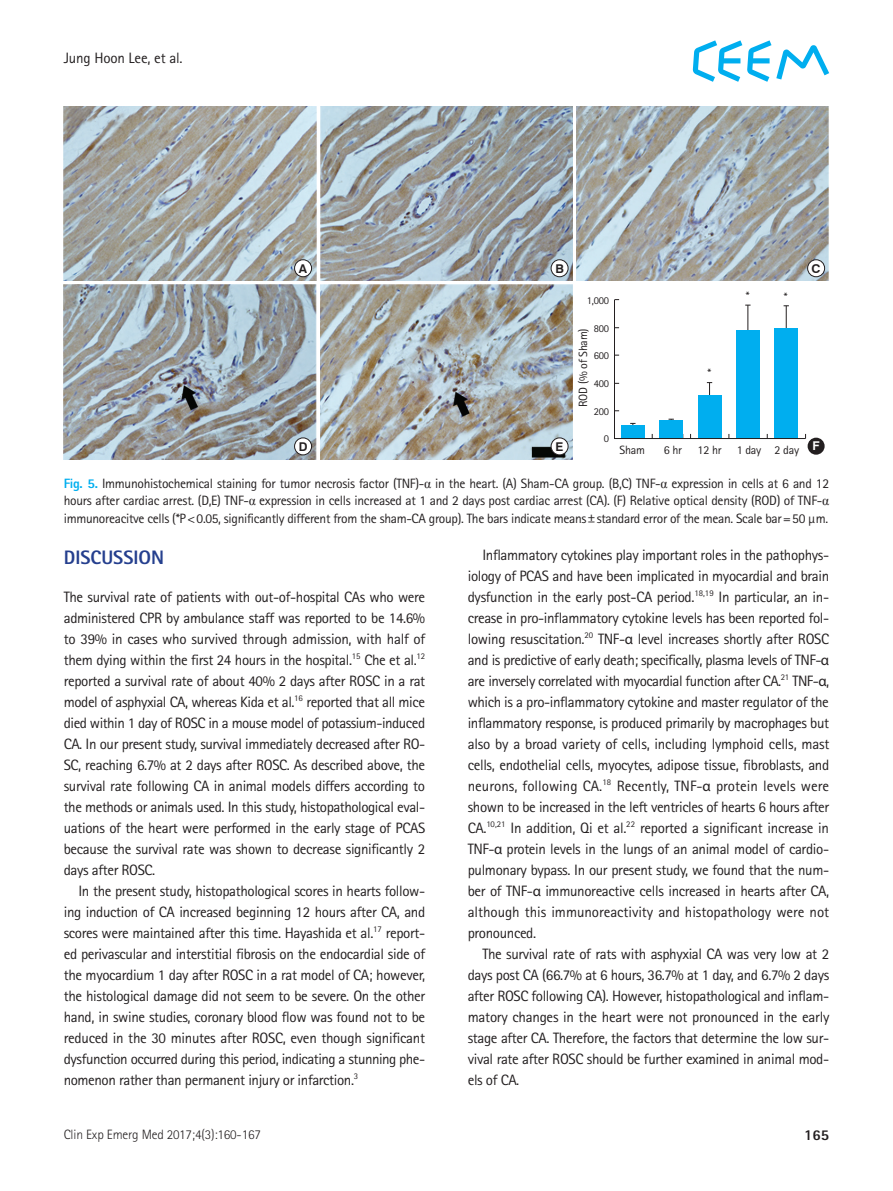
<style>
.page{position:relative;width:893px;height:1191px;background:#fff}
.page>*{position:absolute;margin:0;border:0;box-sizing:border-box;transform-origin:0 0}
.본문대제목{font:800 19.5px "Rotis Sans Serif Std";color:#253f8e}
.본문{font:15px/21px "Rotis Sans Serif Std";letter-spacing:-.025em;color:#231f20;text-align:justify}
.t1{font:800 15px "Rotis Sans Serif Std";color:#231f20}
.표제목그림캡션{font:13.5px/17.5px "Rotis Sans Serif Std";letter-spacing:-.025em;color:#231f20;text-align:justify}
.t2{font:300 13.5px "Rotis Sans Serif Std";letter-spacing:-.01em;color:#231f20}
.t3{font:700 12.15px "Swiss 721 BT";color:#231f20}
.t4{font:700 12.15px "Swiss 721 BT";color:#fff}
.그림지문{font:12px "Rotis Sans Serif Std";letter-spacing:-.02em;color:#231f20}
.그림지문-2{font:10.5px "Rotis Sans Serif Std";letter-spacing:-.02em;color:#231f20}
.s1{font-weight:800;color:#00aeef}
.s2{font-family:"Times New Roman"}
.s3{font-family:"Myriad Pro"}
</style>
<div class="page">
<svg style="left:693px;top:40px;width:136px;height:42px"></svg>
<img style="left:320px;top:285px;width:253px;height:174px">
<img style="left:64px;top:285px;width:252px;height:174px">
<img style="left:577px;top:106px;width:252px;height:175px">
<img style="left:320px;top:106px;width:253px;height:175px">
<img style="left:64px;top:106px;width:252px;height:175px">
<div style="left:295px;top:260px;width:17px;height:17px;background:#fff;border-radius:50%"></div>
<div style="left:294px;top:259px;width:18px;height:18px;border:1px solid #231f20;border-radius:50%"></div>
<div style="left:551px;top:260px;width:17px;height:17px;background:#fff;border-radius:50%"></div>
<div style="left:551px;top:259px;width:17px;height:18px;border:1px solid #231f20;border-radius:50%"></div>
<div style="left:808px;top:260px;width:17px;height:17px;background:#fff;border-radius:50%"></div>
<div style="left:807px;top:259px;width:18px;height:18px;border:1px solid #231f20;border-radius:50%"></div>
<div style="left:295px;top:438px;width:17px;height:17px;background:#fff;border-radius:50%"></div>
<div style="left:294px;top:438px;width:18px;height:17px;border:1px solid #231f20;border-radius:50%"></div>
<div style="left:551px;top:438px;width:17px;height:17px;background:#fff;border-radius:50%"></div>
<div style="left:551px;top:438px;width:17px;height:17px;border:1px solid #231f20;border-radius:50%"></div>
<div style="left:808px;top:438px;width:17px;height:17px;background:#231f20;border-radius:50%"></div>
<svg style="left:614px;top:299px;width:192px;height:140px"></svg>
<p class="본문" style="left:64px;top:47px;width:120px">Jung Hoon Lee, et al.</p>
<p class="t3" style="left:299px;top:261px;width:10px">A</p>
<p class="t3" style="left:555px;top:261px;width:10px">B</p>
<p class="t3" style="left:812px;top:261px;width:10px">C</p>
<p class="그림지문" style="left:746px;top:289px;width:5px">*</p>
<p class="그림지문" style="left:784px;top:290px;width:5px">*</p>
<p class="그림지문-2" style="left:587px;top:294px;width:24px">1,000</p>
<p class="그림지문-2" style="left:594px;top:322px;width:17px">800</p>
<p class="그림지문-2" style="left:594px;top:350px;width:17px">600</p>
<p class="그림지문-2" style="left:594px;top:377px;width:17px">400</p>
<p class="그림지문-2" style="left:594px;top:405px;width:17px">200</p>
<p class="그림지문-2" style="left:604px;top:433px;width:7px">0</p>
<p class="그림지문" style="left:576px;top:407px;width:80px;rotate:-90deg">ROD (% of Sham)</p>
<p class="그림지문" style="left:707px;top:366px;width:5px">*</p>
<p class="t3" style="left:299px;top:439px;width:10px">D</p>
<p class="t3" style="left:556px;top:439px;width:9px">E</p>
<p class="t4" style="left:812px;top:439px;width:9px">F</p>
<p class="그림지문" style="left:619px;top:442px;width:27px">Sham</p>
<p class="그림지문" style="left:664px;top:442px;width:20px">6 hr</p>
<p class="그림지문" style="left:698px;top:442px;width:25px">12 hr</p>
<p class="그림지문" style="left:737px;top:442px;width:64px">1 day 2 day</p>
<p class="표제목그림캡션" style="left:64px;top:474px;width:767px"><span class="s1">Fig. 5.</span> Immunohistochemical staining for tumor necrosis factor (TNF)-<span class="s2">α</span> in the heart. (A) Sham-CA group. (B,C) TNF-<span class="s2">α</span> expression in cells at 6 and 12 hours after cardiac arrest. (D,E) TNF-<span class="s2">α</span> expression in cells increased at 1 and 2 days post cardiac arrest (CA). (F) Relative optical density (ROD) of TNF-<span class="s2">α </span>immunoreacitve cells (*P&lt;0.05, significantly different from the sham-CA group). The bars indicate means±standard error of the mean. Scale bar=50 μm.</p>
<p class="본문대제목" style="left:64px;top:545px;width:102px">DISCUSSION</p>
<p class="본문" style="left:64px;top:586px;width:363px">The survival rate of patients with out-of-hospital CAs who were administered CPR by ambulance staff was reported to be 14.6% to 39% in cases who survived through admission, with half of them dying within the first 24 hours in the hospital.<sup>15</sup> Che et al.<sup>12 </sup>reported a survival rate of about 40% 2 days after ROSC in a rat model of asphyxial CA, whereas Kida et al.<sup>16</sup> reported that all mice died within 1 day of ROSC in a mouse model of potassium-induced CA. In our present study, survival immediately decreased after RO-SC, reaching 6.7% at 2 days after ROSC. As described above, the survival rate following CA in animal models differs according to the methods or animals used. In this study, histopathological eval&shy;uations of the heart were performed in the early stage of PCAS because the survival rate was shown to decrease significantly 2 days after ROSC.</p>
<p class="본문" style="left:64px;top:880px;width:363px;text-indent:15px">In the present study, histopathological scores in hearts follow&shy;ing induction of CA increased beginning 12 hours after CA, and scores were maintained after this time. Hayashida et al.<sup>17</sup> report&shy;ed perivascular and interstitial fibrosis on the endocardial side of the myocardium 1 day after ROSC in a rat model of CA; however, the histological damage did not seem to be severe. On the other hand, in swine studies, coronary blood flow was found not to be reduced in the 30 minutes after ROSC, even though significant dysfunction occurred during this period, indicating a stunning phe&shy;nomenon rather than permanent injury or infarction.<sup>3</sup></p>
<p class="본문" style="left:468px;top:544px;width:363px;text-indent:15px">Inflammatory cytokines play important roles in the pathophys&shy;iology of PCAS and have been implicated in myocardial and brain dysfunction in the early post-CA period.<sup>18,19</sup> In particular, an in&shy;crease in pro-inflammatory cytokine levels has been reported fol&shy;lowing resuscitation.<sup>20</sup> TNF-<span class="s3">α</span> level increases shortly after ROSC and is predictive of early death; specifically, plasma levels of TNF-<span class="s3">α </span>are inversely correlated with myocardial function after CA.<sup>21</sup> TNF-<span class="s3">α</span>, which is a pro-inflammatory cytokine and master regulator of the inflammatory response, is produced primarily by macrophages but also by a broad variety of cells, including lymphoid cells, mast cells, endothelial cells, myocytes, adipose tissue, fibroblasts, and neurons, following CA.<sup>18</sup> Recently, TNF-<span class="s3">α</span> protein levels were shown to be increased in the left ventricles of hearts 6 hours after CA.<sup>10,21</sup> In addition, Qi et al.<sup>22</sup> reported a significant increase in TNF-<span class="s3">α</span> protein levels in the lungs of an animal model of cardio&shy;pulmonary bypass. In our present study, we found that the num&shy;ber of TNF-<span class="s3">α</span> immunoreactive cells increased in hearts after CA, although this immunoreactivity and histopathology were not pronounced.</p>
<p class="본문" style="left:468px;top:943px;width:363px;text-indent:15px">The survival rate of rats with asphyxial CA was very low at 2 days post CA (66.7% at 6 hours, 36.7% at 1 day, and 6.7% 2 days after ROSC following CA). However, histopathological and inflam&shy;matory changes in the heart were not pronounced in the early stage after CA. Therefore, the factors that determine the low sur&shy;vival rate after ROSC should be further examined in animal mod&shy;els of CA.</p>
<p class="t2" style="left:64px;top:1126px;width:199px">Clin Exp Emerg Med 2017;4(3):160-167</p>
<p class="t1" style="left:804px;top:1125px;width:27px">165</p>
</div>
